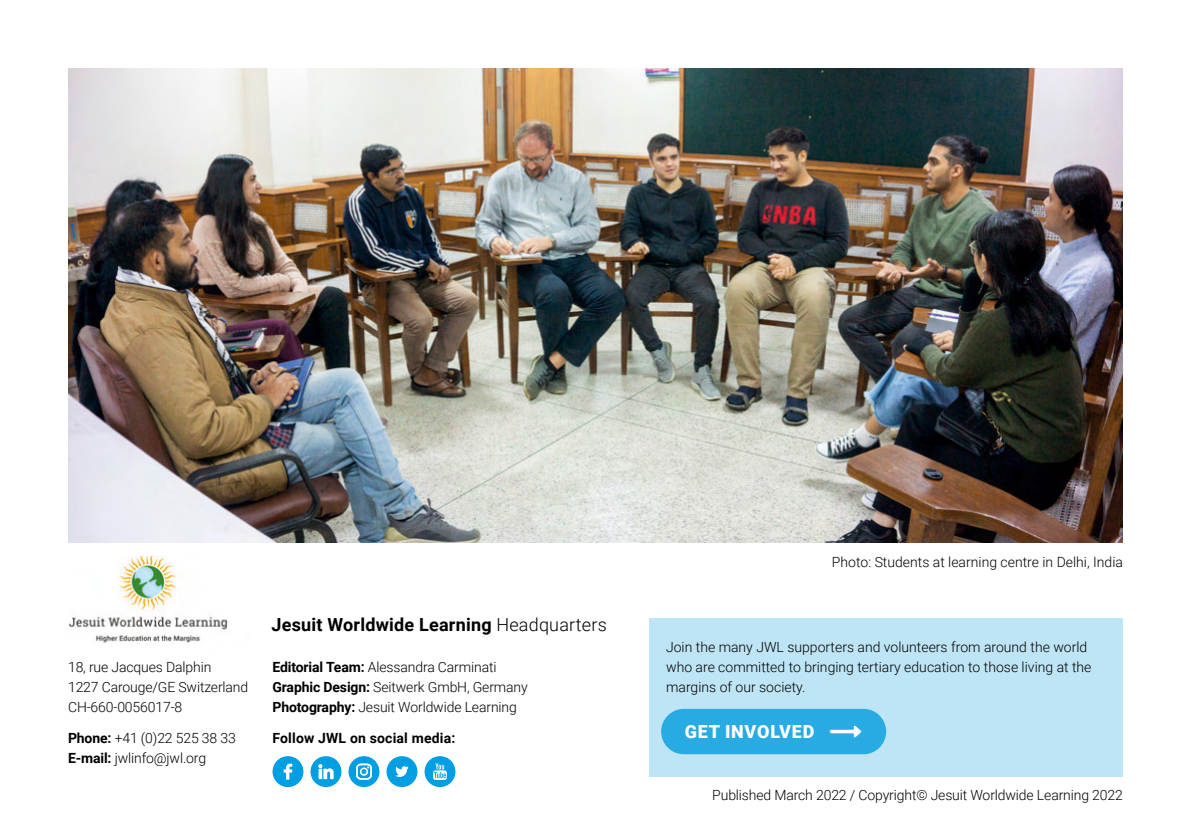
<style>
.page{position:relative;width:1191px;height:840px;background:#fff}
.page>*{position:absolute;margin:0;border:0;box-sizing:border-box;transform-origin:0 0}
.t1{font:700 18px "Roboto";letter-spacing:.01em;color:#000}
.t2{font:900 18px "Roboto";letter-spacing:.045em;color:#fff}
.t3{font:300 14px/20px "Roboto";letter-spacing:-.01em;color:#000}
.t4{font:700 14px "Roboto";letter-spacing:.01em;color:#000}
.s1{font-weight:700}
.s2{font-weight:300}
</style>
<div class="page">
<img style="left:68px;top:68px;width:1055px;height:473px">
<img style="left:69px;top:556px;width:159px;height:87px">
<div style="left:649px;top:618px;width:474px;height:158px;background:#bee5f6"></div>
<div style="left:661px;top:708px;width:225px;height:45px;background:#28abe2;border-radius:23px"></div>
<svg style="left:829px;top:725px;width:32px;height:12px"></svg>
<div style="left:272px;top:755px;width:31px;height:31px;background:#009ee3;border-radius:50%"></div>
<svg style="left:284px;top:763px;width:8px;height:16px"></svg>
<div style="left:310px;top:755px;width:31px;height:31px;background:#009ee3;border-radius:50%"></div>
<svg style="left:318px;top:764px;width:16px;height:14px"></svg>
<div style="left:386px;top:755px;width:31px;height:31px;background:#009ee3;border-radius:50%"></div>
<svg style="left:395px;top:766px;width:13px;height:10px"></svg>
<div style="left:424px;top:755px;width:31px;height:31px;background:#009ee3;border-radius:50%"></div>
<svg style="left:433px;top:763px;width:14px;height:16px"></svg>
<div style="left:348px;top:755px;width:31px;height:31px;background:#009ee3;border-radius:50%"></div>
<svg style="left:356px;top:763px;width:16px;height:16px"></svg>
<p class="t3" style="left:68px;top:657px;width:182px">18, rue Jacques Dalphin<br>1227 Carouge/GE Switzerland<br>CH-660-0056017-8</p>
<p class="t3" style="left:68px;top:728px;width:169px"><span class="s1">Phone:</span> +41 (0)22 525 38 33<br><span class="s1">E-mail:</span> jwlinfo@jwl.org</p>
<p class="t1" style="left:271px;top:616px;width:337px">Jesuit Worldwide Learning <span class="s2">Headquarters</span></p>
<p class="t3" style="left:272px;top:657px;width:257px"><span class="s1">Editorial Team:</span> Alessandra Carminati<br><span class="s1">Graphic Design:</span> Seitwerk GmbH, Germany<br><span class="s1">Photography:</span> Jesuit Worldwide Learning</p>
<p class="t4" style="left:272px;top:731px;width:184px">Follow JWL on social media:</p>
<p class="t3" style="left:832px;top:552px;width:292px">Photo: Students at learning centre in Delhi, India</p>
<p class="t3" style="left:666px;top:637px;width:427px">Join the many JWL supporters and volunteers from around the world who are committed to bringing tertiary education to those living at the margins of our society.</p>
<p class="t2" style="left:684px;top:720px;width:131px">GET INVOLVED</p>
<p class="t3" style="left:712px;top:785px;width:412px">Published March 2022 / Copyright© Jesuit Worldwide Learning 2022</p>
</div>
